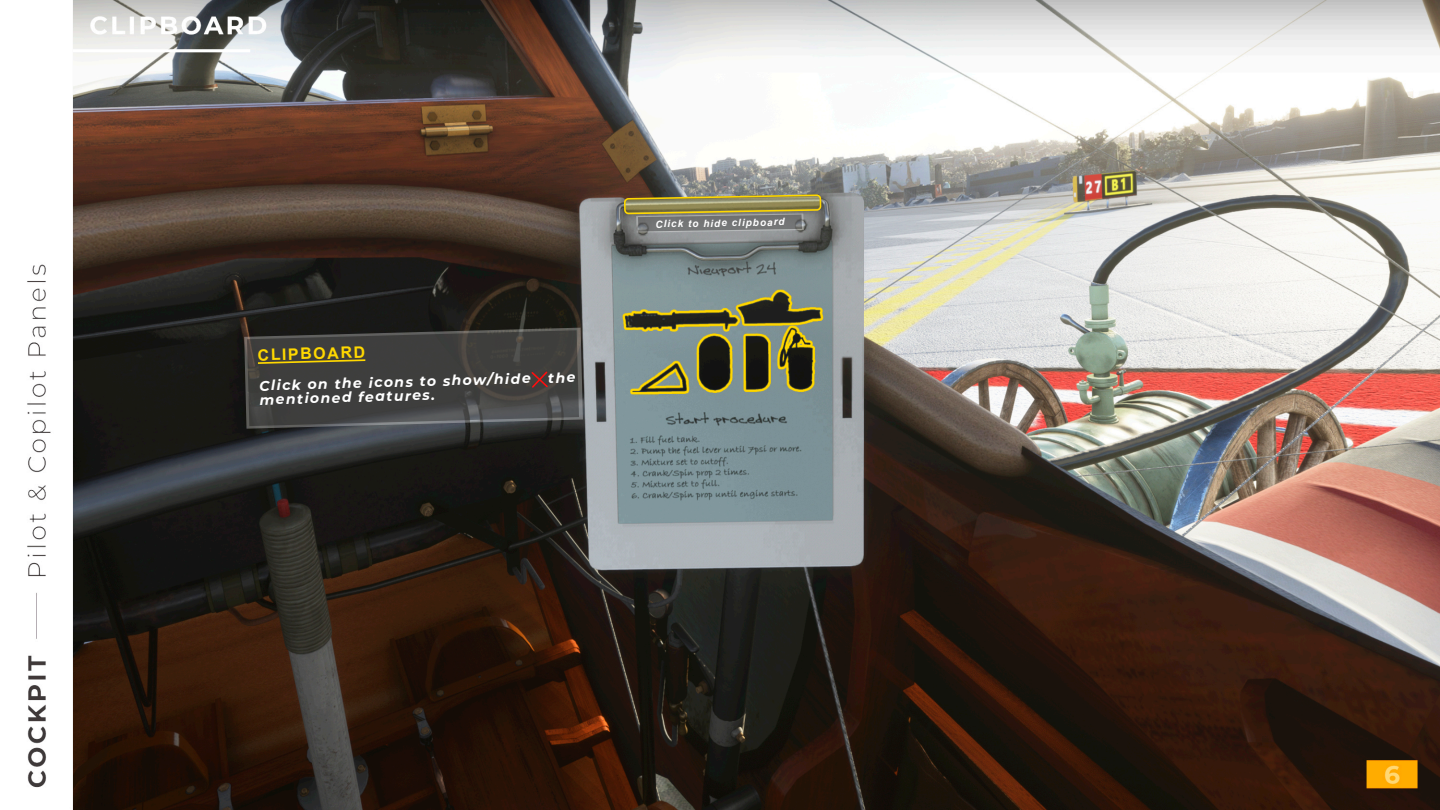
<style>
.page{position:relative;width:1440px;height:810px;background:#fff}
.page>*{position:absolute;margin:0;border:0;box-sizing:border-box;transform-origin:0 0}
.t1{font:700 16px "Arial";color:#ffd800}
.t2{font:italic 700 14px/13.6px "Montserrat";color:#fff}
.t3{font:italic 700 10px "Arial";color:#fff}
</style>
<div class="page">
<img style="left:27px;top:0;width:1413px;height:810px">
<svg style="left:623px;top:195px;width:199px;height:185px;background:#777c68"></svg>
<svg style="left:244px;top:328px;width:339px;height:101px;background:#434240"></svg>
<hr style="left:73px;top:49px;width:177px;height:3px;background:#fff">
<p class="t1" style="left:258px;top:349px;width:109px;rotate:-2deg">CLIPBOARD</p>
<p class="t2" style="left:259px;top:380px;width:318px;rotate:-2deg">Click on the icons to show/hide the mentioned features.</p>
<p class="t3" style="left:655px;top:220px;width:131px;rotate:-1deg">Click to hide clipboard</p>
</div>
